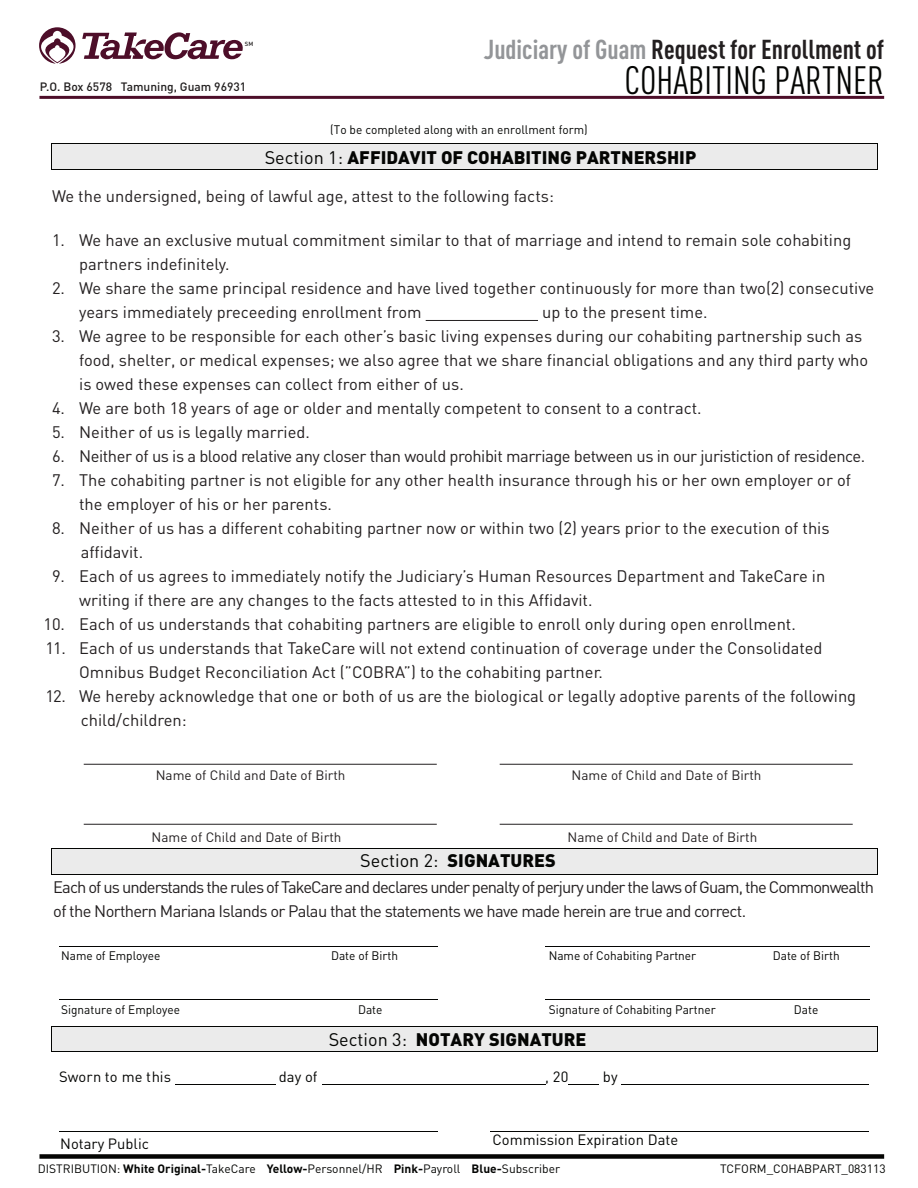
<style>
.page{position:relative;width:918px;height:1188px;background:#fff}
.page>*{position:absolute;margin:0;border:0;box-sizing:border-box;transform-origin:0 0}
.t1{font:39px "DIN Cond Regular Alternate";color:#040503}
.t2{font:27px "DIN Cond Bold Alternate";color:#231f20}
.t3{font:900 18px "DIN";color:#040503}
.t4{font:16.5px/24px "DIN";color:#231f20}
.t5{font:16.5px/24px "DIN";letter-spacing:-.055em;color:#231f20}
.t6{font:16.5px "DIN";letter-spacing:-.025em;color:#231f20}
.t7{font:14.7px "DIN";color:#040503}
.t8{font:13.5px "DIN";color:#231f20}
.t9{font:12.3px "DIN";color:#040503}
.t10{font:12px "DIN";color:#040503}
.t11{font:500 12px "DIN";color:#211e1e}
.t12{font:500 6px "DIN";color:#211e1e}
.s1{color:#939598}
.s2{font-weight:400}
.s3{font-weight:700}
</style>
<div class="page">
<hr style="left:39px;top:96px;width:845px;height:3px;background:#4d0e29">
<div style="left:39px;top:1154px;width:845px;height:5px;background:#040503"></div>
<svg style="left:39px;top:27px;width:204px;height:37px"></svg>
<div style="left:51px;top:144px;width:826px;height:25px;background:#ebebeb"></div>
<hr style="left:51px;top:143px;width:826px;height:1px;background:#040503">
<hr style="left:51px;top:169px;width:826px;height:1px;background:#040503">
<svg style="left:877px;top:143px;width:1px;height:27px"></svg>
<svg style="left:51px;top:144px;width:1px;height:25px"></svg>
<hr style="left:59px;top:947px;width:378px;height:1px;background:#040503">
<hr style="left:545px;top:947px;width:324px;height:1px;background:#040503">
<hr style="left:59px;top:999px;width:378px;height:1px;background:#040503">
<hr style="left:545px;top:999px;width:324px;height:1px;background:#040503">
<div style="left:51px;top:1026px;width:826px;height:26px;background:#ebebeb"></div>
<hr style="left:51px;top:1026px;width:826px;height:1px;background:#040503">
<hr style="left:51px;top:1052px;width:826px;height:1px;background:#040503">
<svg style="left:51px;top:1027px;width:1px;height:26px"></svg>
<svg style="left:877px;top:1026px;width:1px;height:26px"></svg>
<hr style="left:175px;top:1084px;width:100px;height:1px;background:#040503">
<hr style="left:322px;top:1084px;width:223px;height:1px;background:#040503">
<hr style="left:569px;top:1084px;width:30px;height:1px;background:#040503">
<hr style="left:622px;top:1084px;width:247px;height:1px;background:#040503">
<hr style="left:59px;top:1131px;width:378px;height:1px;background:#040503">
<hr style="left:491px;top:1131px;width:378px;height:1px;background:#040503">
<div style="left:52px;top:849px;width:826px;height:25px;background:#ebebeb"></div>
<hr style="left:52px;top:848px;width:826px;height:1px;background:#040503">
<hr style="left:52px;top:874px;width:826px;height:1px;background:#040503">
<svg style="left:51px;top:848px;width:1px;height:27px"></svg>
<hr style="left:426px;top:320px;width:112px;height:1px;background:#231f20">
<hr style="left:84px;top:824px;width:353px;height:1px;background:#231f20">
<hr style="left:84px;top:764px;width:353px;height:1px;background:#231f20">
<hr style="left:500px;top:824px;width:353px;height:1px;background:#231f20">
<hr style="left:500px;top:764px;width:353px;height:1px;background:#231f20">
<p class="t12" style="left:245px;top:39px;width:10px">SM</p>
<h2 class="t2" style="left:484px;top:33px;width:402px"><span class="s1">Judiciary of Guam</span> Request for Enrollment of</h2>
<h1 class="t1" style="left:625px;top:56px;width:261px">COHABITING PARTNER</h1>
<p class="t11" style="left:40px;top:79px;width:208px">P.O. Box 6578 Tamuning, Guam 96931</p>
<p class="t9" style="left:330px;top:122px;width:259px">(To be completed along with an enrollment form)</p>
<p class="t3" style="left:265px;top:145px;width:433px"><span class="s2">Section 1:</span> AFFIDAVIT OF COHABITING PARTNERSHIP</p>
<p class="t4" style="left:52px;top:184px;width:503px">We the undersigned, being of lawful age, attest to the following facts:</p>
<p class="t4" style="left:79px;top:228px;width:774px;text-indent:-27px">1. We have an exclusive mutual commitment similar to that of marriage and intend to remain sole cohabiting partners indefinitely.</p>
<p class="t4" style="left:79px;top:276px;width:797px;text-indent:-27px">2. We share the same principal residence and have lived together continuously for more than two(2) consecutive years immediately preceeding enrollment from</p>
<p class="t4" style="left:542px;top:300px;width:167px">up to the present time.</p>
<p class="t4" style="left:79px;top:324px;width:791px;text-indent:-27px">3. We agree to be responsible for each other’s basic living expenses during our cohabiting partnership such as food, shelter, or medical expenses; we also agree that we share financial obligations and any third party who is owed these expenses can collect from either of us.</p>
<p class="t4" style="left:52px;top:396px;width:651px">4. We are both 18 years of age or older and mentally competent to consent to a contract.</p>
<p class="t4" style="left:52px;top:420px;width:260px">5. Neither of us is legally married.</p>
<p class="t6" style="left:52px;top:446px;width:815px">6. Neither of us is a blood relative any closer than would prohibit marriage between us in our juristiction of residence.</p>
<p class="t4" style="left:79px;top:468px;width:773px;text-indent:-27px">7. The cohabiting partner is not eligible for any other health insurance through his or her own employer or of the employer of his or her parents.</p>
<p class="t4" style="left:81px;top:516px;width:750px;text-indent:-29px">8. Neither of us has a different cohabiting partner now or within two (2) years prior to the execution of this affidavit.</p>
<p class="t4" style="left:79px;top:564px;width:748px;text-indent:-27px">9. Each of us agrees to immediately notify the Judiciary’s Human Resources Department and TakeCare in writing if there are any changes to the facts attested to in this Affidavit.</p>
<p class="t4" style="left:43px;top:612px;width:754px">10. Each of us understands that cohabiting partners are eligible to enroll only during open enrollment.</p>
<p class="t4" style="left:79px;top:636px;width:745px;text-indent:-34px">11. Each of us understands that TakeCare will not extend continuation of coverage under the Consolidated<br>Omnibus Budget Reconciliation Act (”COBRA”) to the cohabiting partner.</p>
<p class="t4" style="left:81px;top:684px;width:777px;text-indent:-35px">12. We hereby acknowledge that one or both of us are the biological or legally adoptive parents of the following child/children:</p>
<p class="t8" style="left:156px;top:766px;width:191px">Name of Child and Date of Birth</p>
<p class="t8" style="left:572px;top:766px;width:191px">Name of Child and Date of Birth</p>
<p class="t8" style="left:152px;top:828px;width:191px">Name of Child and Date of Birth</p>
<p class="t3" style="left:360px;top:849px;width:197px"><span class="s2">Section 2:</span> SIGNATURES</p>
<p class="t8" style="left:568px;top:828px;width:191px">Name of Child and Date of Birth</p>
<p class="t5" style="left:53px;top:874px;width:822px">Each of us understands the rules of TakeCare and declares under penalty of perjury under the laws of Guam, the Commonwealth of the Northern Mariana Islands or Palau that the statements we have made herein are true and correct.</p>
<p class="t9" style="left:61px;top:947px;width:101px">Name of Employee</p>
<p class="t9" style="left:331px;top:947px;width:68px">Date of Birth</p>
<p class="t9" style="left:61px;top:1002px;width:121px">Signature of Employee</p>
<p class="t9" style="left:358px;top:1002px;width:26px">Date</p>
<p class="t9" style="left:549px;top:947px;width:149px">Name of Cohabiting Partner</p>
<p class="t9" style="left:773px;top:947px;width:68px">Date of Birth</p>
<p class="t9" style="left:549px;top:1002px;width:169px">Signature of Cohabiting Partner</p>
<p class="t9" style="left:794px;top:1002px;width:26px">Date</p>
<p class="t3" style="left:329px;top:1027px;width:259px"><span class="s2">Section 3:</span> NOTARY SIGNATURE</p>
<p class="t7" style="left:59px;top:1068px;width:114px">Sworn to me this</p>
<p class="t7" style="left:279px;top:1068px;width:40px">day of</p>
<p class="t7" style="left:545px;top:1068px;width:25px">, 20</p>
<p class="t7" style="left:603px;top:1068px;width:16px">by</p>
<p class="t7" style="left:493px;top:1130px;width:187px">Commission Expiration Date</p>
<p class="t7" style="left:60px;top:1134px;width:90px">Notary Public</p>
<p class="t10" style="left:38px;top:1160px;width:524px">DISTRIBUTION: <span class="s3">White Original-</span>TakeCare <span class="s3">Yellow-</span>Personnel/HR <span class="s3">Pink-</span>Payroll <span class="s3">Blue-</span>Subscriber</p>
<p class="t10" style="left:720px;top:1160px;width:167px">TCFORM_COHABPART_083113</p>
</div>
